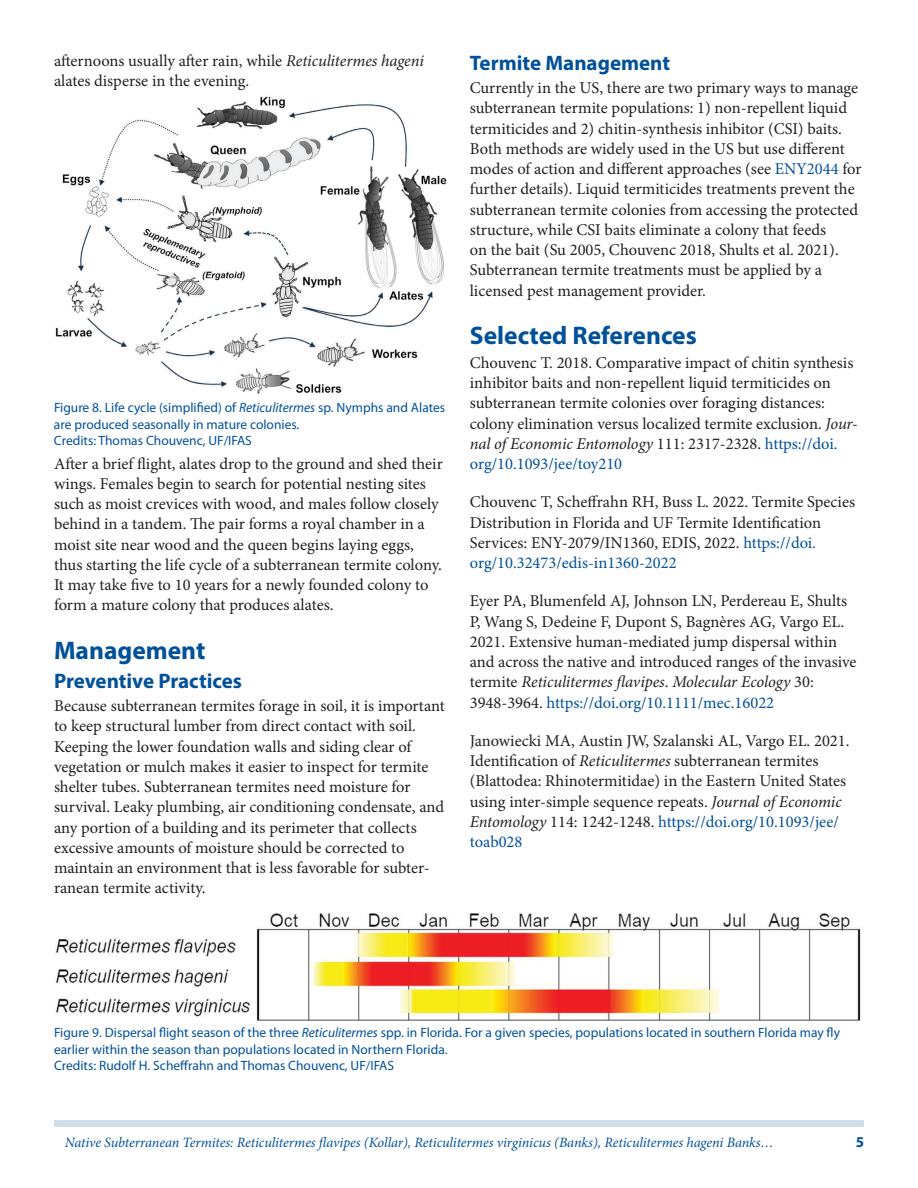
<style>
.page{position:relative;width:918px;height:1188px;background:#fff}
.page>*{position:absolute;margin:0;border:0;box-sizing:border-box;transform-origin:0 0}
.SectionHeading0{font:700 25.5px "Myriad Pro";color:#01519a}
.SectionHeading1{font:700 21px "Myriad Pro";color:#01519a}
.Paragraph{font:16.5px/20.2px "Minion Pro";color:#231f20}
.t1{font:700 15px "Myriad Pro";color:#01519a}
.RunningTitleItalics{font:italic 14.25px "Minion Pro";letter-spacing:-.005em;color:#01519a}
.t2{font:13.5px/16.5px "Myriad Pro";color:#01519a}
.s1{font-style:italic}
.s2{color:#01519a}
</style>
<div class="page">
<div style="left:54px;top:1120px;width:810px;height:7px;background:#d0deeb"></div>
<img style="left:55px;top:913px;width:806px;height:108px">
<img style="left:55px;top:96px;width:392px;height:298px">
<p class="Paragraph" style="left:54px;top:51px;width:371px">afternoons usually after rain, while <span class="s1">Reticulitermes hageni </span>alates disperse in the evening.</p>
<p class="t2" style="left:54px;top:399px;width:393px">Figure 8. Life cycle (simplified) of <span class="s1">Reticulitermes</span> sp. Nymphs and Alates are produced seasonally in mature colonies.<br>Credits: Thomas Chouvenc, UF/IFAS</p>
<p class="Paragraph" style="left:54px;top:453px;width:390px">After a brief flight, alates drop to the ground and shed their wings. Females begin to search for potential nesting sites such as moist crevices with wood, and males follow closely behind in a tandem. The pair forms a royal chamber in a moist site near wood and the queen begins laying eggs, thus starting the life cycle of a subterranean termite colony.<br>It may take five to 10 years for a newly founded colony to form a mature colony that produces alates.</p>
<p class="SectionHeading0" style="left:54px;top:634px;width:153px">Management</p>
<p class="SectionHeading1" style="left:54px;top:667px;width:190px">Preventive Practices</p>
<p class="Paragraph" style="left:54px;top:696px;width:392px">Because subterranean termites forage in soil, it is important to keep structural lumber from direct contact with soil.<br>Keeping the lower foundation walls and siding clear of vegetation or mulch makes it easier to inspect for termite shelter tubes. Subterranean termites need moisture for survival. Leaky plumbing, air conditioning condensate, and any portion of a building and its perimeter that collects excessive amounts of moisture should be corrected to maintain an environment that is less favorable for subter&shy;ranean termite activity.</p>
<p class="SectionHeading1" style="left:470px;top:49px;width:202px">Termite Management</p>
<p class="Paragraph" style="left:470px;top:78px;width:393px">Currently in the US, there are two primary ways to manage subterranean termite populations: 1) non-repellent liquid termiticides and 2) chitin-synthesis inhibitor (CSI) baits.<br>Both methods are widely used in the US but use different modes of action and different approaches (see <span class="s2">ENY2044</span> for further details). Liquid termiticides treatments prevent the subterranean termite colonies from accessing the protected structure, while CSI baits eliminate a colony that feeds<br>on the bait (Su 2005, Chouvenc 2018, Shults et al. 2021).<br>Subterranean termite treatments must be applied by a licensed pest management provider.</p>
<p class="SectionHeading0" style="left:470px;top:319px;width:228px">Selected References</p>
<p class="Paragraph" style="left:470px;top:353px;width:390px">Chouvenc T. 2018. Comparative impact of chitin synthesis inhibitor baits and non-repellent liquid termiticides on subterranean termite colonies over foraging distances: colony elimination versus localized termite exclusion. <span class="s1">Jour&shy;nal of Economic Entomology</span> 111: 2317-2328. <span class="s2">https://doi. org/10.1093/jee/toy210</span></p>
<p class="Paragraph" style="left:470px;top:492px;width:387px">Chouvenc T, Scheffrahn RH, Buss L. 2022. Termite Species Distribution in Florida and UF Termite Identification Services: ENY-2079/IN1360, EDIS, 2022. <span class="s2">https://doi. org/10.32473/edis-in1360-2022</span></p>
<p class="Paragraph" style="left:470px;top:591px;width:388px">Eyer PA, Blumenfeld AJ, Johnson LN, Perdereau E, Shults P, Wang S, Dedeine F, Dupont S, Bagnères AG, Vargo EL.<br>2021. Extensive human‐mediated jump dispersal within and across the native and introduced ranges of the invasive termite <span class="s1">Reticulitermes flavipes</span>. <span class="s1">Molecular Ecology</span> 30:<br>3948-3964. <span class="s2">https://doi.org/10.1111/mec.16022</span></p>
<p class="Paragraph" style="left:470px;top:731px;width:381px">Janowiecki MA, Austin JW, Szalanski AL, Vargo EL. 2021.<br>Identification of <span class="s1">Reticulitermes</span> subterranean termites (Blattodea: Rhinotermitidae) in the Eastern United States using inter-simple sequence repeats. <span class="s1">Journal of Economic Entomology</span> 114: 1242-1248. <span class="s2">https://doi.org/10.1093/jee/ toab028</span></p>
<p class="t2" style="left:54px;top:1024px;width:788px">Figure 9. Dispersal flight season of the three <span class="s1">Reticulitermes</span> spp. in Florida. For a given species, populations located in southern Florida may fly earlier within the season than populations located in Northern Florida.<br>Credits: Rudolf H. Scheffrahn and Thomas Chouvenc, UF/IFAS</p>
<p class="RunningTitleItalics" style="left:65px;top:1133px;width:710px">Native Subterranean Termites: Reticulitermes flavipes (Kollar), Reticulitermes virginicus (Banks), Reticulitermes hageni Banks…</p>
<p class="t1" style="left:856px;top:1133px;width:10px">5</p>
</div>
